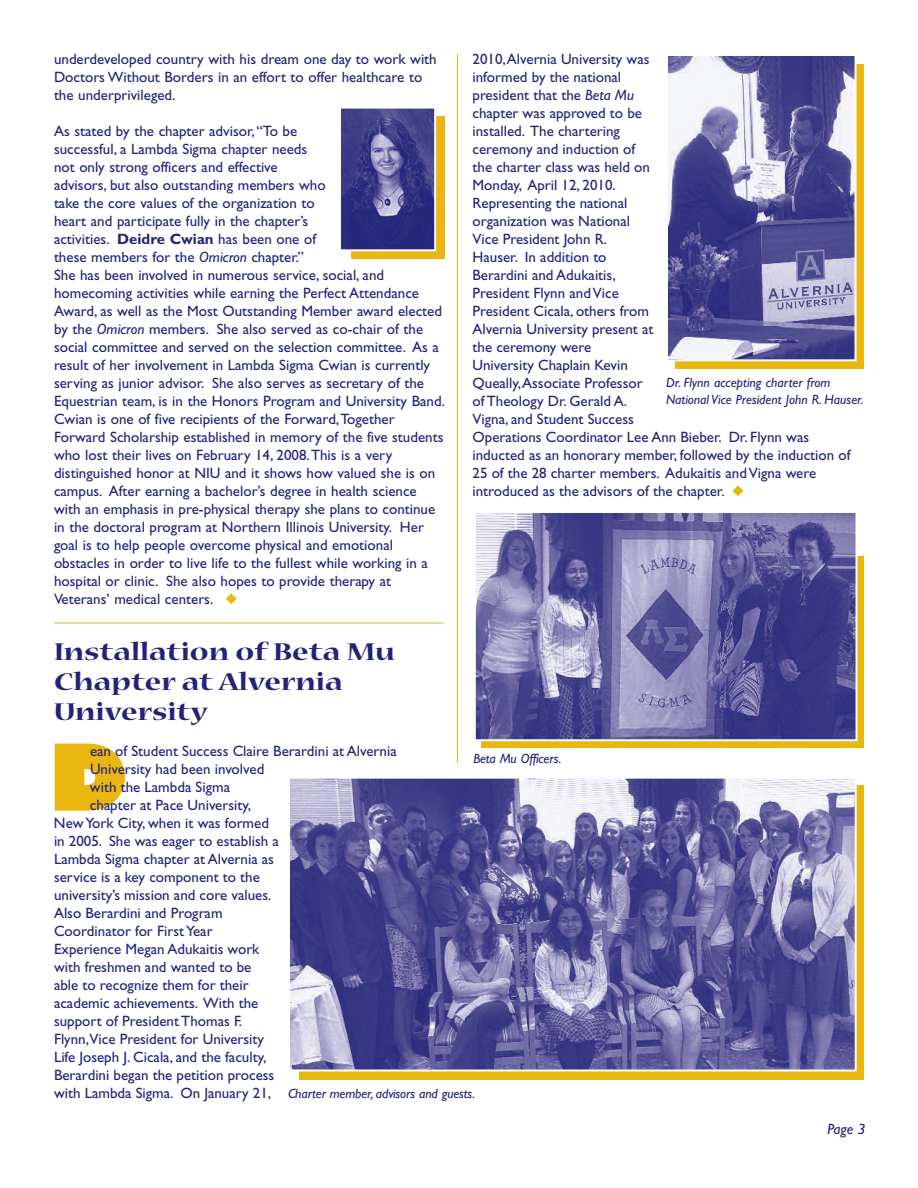
<style>
.page{position:relative;width:918px;height:1188px;background:#fff}
.page>*{position:absolute;margin:0;border:0;box-sizing:border-box;transform-origin:0 0}
.t1{font:800 90px "Gill Sans";color:#eab610}
.t2{font:700 expanded 27px/30px "Nueva";color:#222378}
.t3{font:15px/18px "Gill Sans";color:#222378}
.t4{font:italic 15px "Gill Sans";color:#222378}
.t5{font:italic 13.5px/16.5px "Gill Sans";color:#222378}
.s1{font-style:italic}
.s2{color:#eab610}
.s3{font-weight:700}
</style>
<div class="page">
<hr style="left:457px;top:54px;width:1px;height:709px;background:#eab610">
<div style="left:676px;top:65px;width:188px;height:304px;background:#eab610"></div>
<img style="left:669px;top:57px;width:185px;height:301px">
<div style="left:666px;top:54px;width:191px;height:307px;border:2px solid #fff"></div>
<div style="left:351px;top:116px;width:94px;height:143px;background:#eab610"></div>
<img style="left:342px;top:110px;width:91px;height:138px">
<div style="left:339px;top:107px;width:97px;height:144px;border:2px solid #fff"></div>
<hr style="left:54px;top:623px;width:390px;height:1px;background:#eab610">
<div style="left:299px;top:785px;width:565px;height:295px;background:#eab610"></div>
<img style="left:291px;top:780px;width:563px;height:288px">
<div style="left:288px;top:777px;width:569px;height:294px;border:2px solid #fff"></div>
<div style="left:482px;top:556px;width:382px;height:192px;background:#eab610"></div>
<img style="left:477px;top:514px;width:378px;height:224px">
<div style="left:474px;top:511px;width:384px;height:230px;border:2px solid #fff"></div>
<p class="t3" style="left:473px;top:52px;width:380px">2010,Alvernia University was<br>informed by the national<br>president that the <span class="s1">Beta Mu<br></span>chapter was approved to be<br>installed. The chartering<br>ceremony and induction of<br>the charter class was held on<br>Monday, April 12, 2010.<br>Representing the national<br>organization was National<br>Vice President John R.<br>Hauser. In addition to<br>Berardini and Adukaitis,<br>President Flynn andVice<br>President Cicala, others from<br>Alvernia University present at<br>the ceremony were<br>University Chaplain Kevin<br>Queally,Associate Professor<br>of Theology Dr. Gerald A.<br>Vigna, and Student Success<br>Operations Coordinator Lee Ann Bieber. Dr. Flynn was inducted as an honorary member, followed by the induction of<br>25 of the 28 charter members. Adukaitis andVigna were introduced as the advisors of the chapter. <span class="s2">◆</span></p>
<p class="t3" style="left:54px;top:52px;width:384px">underdeveloped country with his dream one day to work with<br>Doctors Without Borders in an effort to offer healthcare to the underprivileged.</p>
<p class="t3" style="left:54px;top:124px;width:393px">As stated by the chapter advisor,“To be<br>successful, a Lambda Sigma chapter needs<br>not only strong officers and effective<br>advisors, but also outstanding members who<br>take the core values of the organization to<br>heart and participate fully in the chapter’s<br>activities. <span class="s3">Deidre Cwian</span> has been one of<br>these members for the <span class="s1">Omicron</span> chapter.”<br>She has been involved in numerous service, social, and homecoming activities while earning the Perfect Attendance Award, as well as the Most Outstanding Member award elected by the <span class="s1">Omicron</span> members. She also served as co-chair of the social committee and served on the selection committee. As a result of her involvement in Lambda Sigma Cwian is currently serving as junior advisor. She also serves as secretary of the Equestrian team, is in the Honors Program and University Band.<br>Cwian is one of five recipients of the Forward,Together Forward Scholarship established in memory of the five students who lost their lives on February 14, 2008.This is a very distinguished honor at NIU and it shows how valued she is on campus. After earning a bachelor’s degree in health science with an emphasis in pre-physical therapy she plans to continue in the doctoral program at Northern Illinois University. Her goal is to help people overcome physical and emotional obstacles in order to live life to the fullest while working in a hospital or clinic. She also hopes to provide therapy at Veterans’ medical centers. <span class="s2">◆</span></p>
<h2 class="t2" style="left:54px;top:638px;width:342px">Installation of Beta Mu<br>Chapter at Alvernia<br>University</h2>
<p class="t3" style="left:90px;top:743px;width:308px">ean of Student Success Claire Berardini at Alvernia</p>
<p class="t3" style="left:90px;top:761px;width:176px">University had been involved</p>
<p class="t3" style="left:90px;top:779px;width:142px">with the Lambda Sigma</p>
<p class="t3" style="left:90px;top:797px;width:163px">chapter at Pace University,</p>
<p class="t3" style="left:54px;top:815px;width:217px">NewYork City, when it was formed</p>
<p class="t3" style="left:54px;top:833px;width:226px">in 2005. She was eager to establish a</p>
<p class="t3" style="left:54px;top:851px;width:222px">Lambda Sigma chapter at Alvernia as</p>
<p class="t3" style="left:54px;top:869px;width:207px">service is a key component to the</p>
<p class="t3" style="left:54px;top:887px;width:219px">university’s mission and core values.</p>
<p class="t3" style="left:54px;top:905px;width:170px">Also Berardini and Program</p>
<p class="t3" style="left:54px;top:923px;width:160px">Coordinator for FirstYear</p>
<p class="t3" style="left:54px;top:941px;width:207px">Experience Megan Adukaitis work</p>
<p class="t3" style="left:54px;top:959px;width:199px">with freshmen and wanted to be</p>
<p class="t3" style="left:54px;top:977px;width:196px">able to recognize them for their</p>
<p class="t3" style="left:54px;top:995px;width:206px">academic achievements. With the</p>
<p class="t3" style="left:54px;top:1013px;width:190px">support of President Thomas F.</p>
<p class="t3" style="left:54px;top:1031px;width:212px">Flynn,Vice President for University</p>
<p class="t3" style="left:54px;top:1049px;width:214px">Life Joseph J. Cicala, and the faculty,</p>
<p class="t3" style="left:54px;top:1067px;width:222px">Berardini began the petition process</p>
<p class="t3" style="left:54px;top:1085px;width:219px">with Lambda Sigma. On January 21,</p>
<p class="t5" style="left:666px;top:376px;width:199px">Dr. Flynn accepting charter from<br>National Vice President John R. Hauser.</p>
<h1 class="t1" style="left:48px;top:727px;width:81px">D</h1>
<p class="t5" style="left:473px;top:751px;width:90px">Beta Mu Officers.</p>
<p class="t5" style="left:288px;top:1087px;width:189px">Charter member, advisors and guests.</p>
<p class="t4" style="left:828px;top:1123px;width:39px">Page 3</p>
</div>
